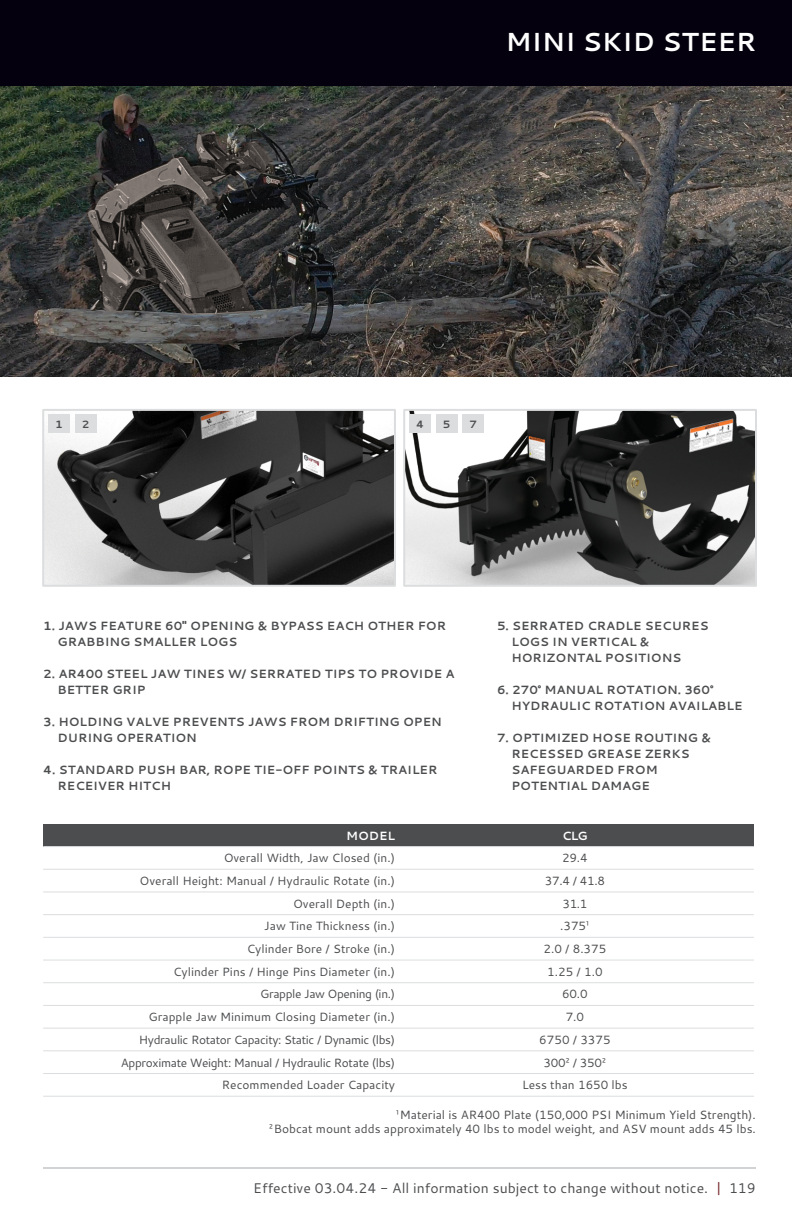
<style>
.page{position:relative;width:792px;height:1224px;background:#fff}
.page>*{position:absolute;margin:0;border:0;box-sizing:border-box;transform-origin:0 0}
.t1{font:700 26px "Cantarell";color:#fff}
.t2{font:14px "Cantarell";color:#4c4d4f}
.t3{font:12px/13.6px "Cantarell";color:#4c4d4f;text-align:right}
.t4{font:700 12px/16px "Cantarell";color:#4c4d4f}
.t5{font:12px "Cantarell";letter-spacing:-.03em;color:#4c4d4f}
.t6{font:12px "Cantarell";letter-spacing:-.02em;color:#4c4d4f}
.t7{font:700 12px "Cantarell";color:#fff}
.t8{font:700 10.6px "Cantarell";color:#4c4d4f}
.s1{color:#74262c}
</style>
<div class="page">
<img style="left:406px;top:412px;width:348px;height:172px">
<div style="left:403px;top:409px;width:354px;height:178px;border:2px solid #dcddde"></div>
<img style="left:45px;top:412px;width:348px;height:172px">
<div style="left:42px;top:409px;width:354px;height:178px;border:2px solid #dcddde"></div>
<img style="left:0;top:86px;width:792px;height:290px">
<img style="left:85px;top:130px;width:200px;height:185px">
<div style="left:0;top:0;width:792px;height:86px;background:#05000d"></div>
<hr style="left:43px;top:1167px;width:713px;height:2px;background:#d1d3d4">
<div style="left:409px;top:415px;width:22px;height:18px;background:#dcddde"></div>
<div style="left:48px;top:415px;width:22px;height:18px;background:#dcddde"></div>
<div style="left:75px;top:415px;width:21px;height:18px;background:#dcddde"></div>
<div style="left:436px;top:415px;width:22px;height:18px;background:#dcddde"></div>
<div style="left:463px;top:415px;width:21px;height:18px;background:#dcddde"></div>
<div style="left:43px;top:824px;width:711px;height:23px;background:#4c4d4f"></div>
<hr style="left:43px;top:846px;width:711px;height:1px;background:#dcddde">
<hr style="left:43px;top:869px;width:711px;height:1px;background:#dcddde">
<hr style="left:43px;top:891px;width:711px;height:1px;background:#dcddde">
<hr style="left:43px;top:914px;width:711px;height:1px;background:#dcddde">
<hr style="left:43px;top:937px;width:711px;height:1px;background:#dcddde">
<hr style="left:43px;top:960px;width:711px;height:1px;background:#dcddde">
<hr style="left:43px;top:982px;width:711px;height:1px;background:#dcddde">
<hr style="left:43px;top:1005px;width:711px;height:1px;background:#dcddde">
<hr style="left:43px;top:1028px;width:711px;height:1px;background:#dcddde">
<hr style="left:43px;top:1050px;width:711px;height:1px;background:#dcddde">
<hr style="left:43px;top:1073px;width:711px;height:1px;background:#dcddde">
<hr style="left:43px;top:1096px;width:711px;height:1px;background:#dcddde">
<h1 class="t1" style="left:505px;top:31px;width:252px">MINI SKID STEER</h1>
<p class="t8" style="left:55px;top:420px;width:9px">1</p>
<p class="t8" style="left:82px;top:420px;width:9px">2</p>
<p class="t8" style="left:416px;top:420px;width:10px">4</p>
<p class="t8" style="left:443px;top:420px;width:9px">5</p>
<p class="t8" style="left:470px;top:420px;width:9px">7</p>
<p class="t4" style="left:58px;top:620px;width:390px;text-indent:-14px">1. JAWS FEATURE 60" OPENING &amp; BYPASS EACH OTHER FOR<br>GRABBING SMALLER LOGS</p>
<p class="t4" style="left:58px;top:667px;width:398px;text-indent:-14px">2. AR400 STEEL JAW TINES W/ SERRATED TIPS TO PROVIDE A<br>BETTER GRIP</p>
<p class="t4" style="left:58px;top:715px;width:386px;text-indent:-14px">3. HOLDING VALVE PREVENTS JAWS FROM DRIFTING OPEN<br>DURING OPERATION</p>
<p class="t4" style="left:58px;top:763px;width:381px;text-indent:-14px">4. STANDARD PUSH BAR, ROPE TIE-OFF POINTS &amp; TRAILER<br>RECEIVER HITCH</p>
<p class="t4" style="left:511px;top:620px;width:199px;text-indent:-14px">5. SERRATED CRADLE SECURES<br>LOGS IN VERTICAL &amp;<br>HORIZONTAL POSITIONS</p>
<p class="t4" style="left:511px;top:683px;width:233px;text-indent:-14px">6. 270° MANUAL ROTATION. 360°<br>HYDRAULIC ROTATION AVAILABLE</p>
<p class="t4" style="left:511px;top:731px;width:201px;text-indent:-14px">7. OPTIMIZED HOSE ROUTING &amp;<br>RECESSED GREASE ZERKS<br>SAFEGUARDED FROM<br>POTENTIAL DAMAGE</p>
<p class="t7" style="left:346px;top:831px;width:51px">MODEL</p>
<p class="t7" style="left:562px;top:831px;width:27px">CLG</p>
<p class="t3" style="left:224px;top:853px;width:173px">Overall Width, Jaw Closed (in.)</p>
<p class="t3" style="left:562px;top:853px;width:27px">29.4</p>
<p class="t3" style="left:140px;top:875px;width:257px">Overall Height: Manual / Hydraulic Rotate (in.)</p>
<p class="t3" style="left:545px;top:875px;width:62px">37.4 / 41.8</p>
<p class="t3" style="left:293px;top:898px;width:103px">Overall Depth (in.)</p>
<p class="t3" style="left:562px;top:898px;width:26px">31.1</p>
<p class="t3" style="left:264px;top:921px;width:132px">Jaw Tine Thickness (in.)</p>
<p class="t3" style="left:560px;top:921px;width:31px">.375¹</p>
<p class="t3" style="left:247px;top:943px;width:150px">Cylinder Bore / Stroke (in.)</p>
<p class="t3" style="left:544px;top:943px;width:64px">2.0 / 8.375</p>
<p class="t3" style="left:173px;top:966px;width:224px">Cylinder Pins / Hinge Pins Diameter (in.)</p>
<p class="t3" style="left:547px;top:966px;width:57px">1.25 / 1.0</p>
<p class="t5" style="left:260px;top:990px;width:136px">Grapple Jaw Opening (in.)</p>
<p class="t3" style="left:562px;top:989px;width:27px">60.0</p>
<p class="t3" style="left:149px;top:1012px;width:248px">Grapple Jaw Minimum Closing Diameter (in.)</p>
<p class="t3" style="left:566px;top:1012px;width:19px">7.0</p>
<p class="t5" style="left:139px;top:1035px;width:258px">Hydraulic Rotator Capacity: Static / Dynamic (lbs)</p>
<p class="t3" style="left:539px;top:1034px;width:73px">6750 / 3375</p>
<p class="t5" style="left:121px;top:1058px;width:276px">Approximate Weight: Manual / Hydraulic Rotate (lbs)</p>
<p class="t6" style="left:544px;top:1058px;width:65px">300² / 350²</p>
<p class="t3" style="left:222px;top:1080px;width:175px">Recommended Loader Capacity</p>
<p class="t3" style="left:522px;top:1080px;width:107px">Less than 1650 lbs</p>
<p class="t3" style="left:269px;top:1109px;width:489px">¹Material is AR400 Plate (150,000 PSI Minimum Yield Strength).<br>²Bobcat mount adds approximately 40 lbs to model weight, and ASV mount adds 45 lbs.</p>
<p class="t2" style="left:253px;top:1182px;width:504px">Effective 03.04.24 - All information subject to change without notice. <span class="s1">|</span> 119</p>
</div>
